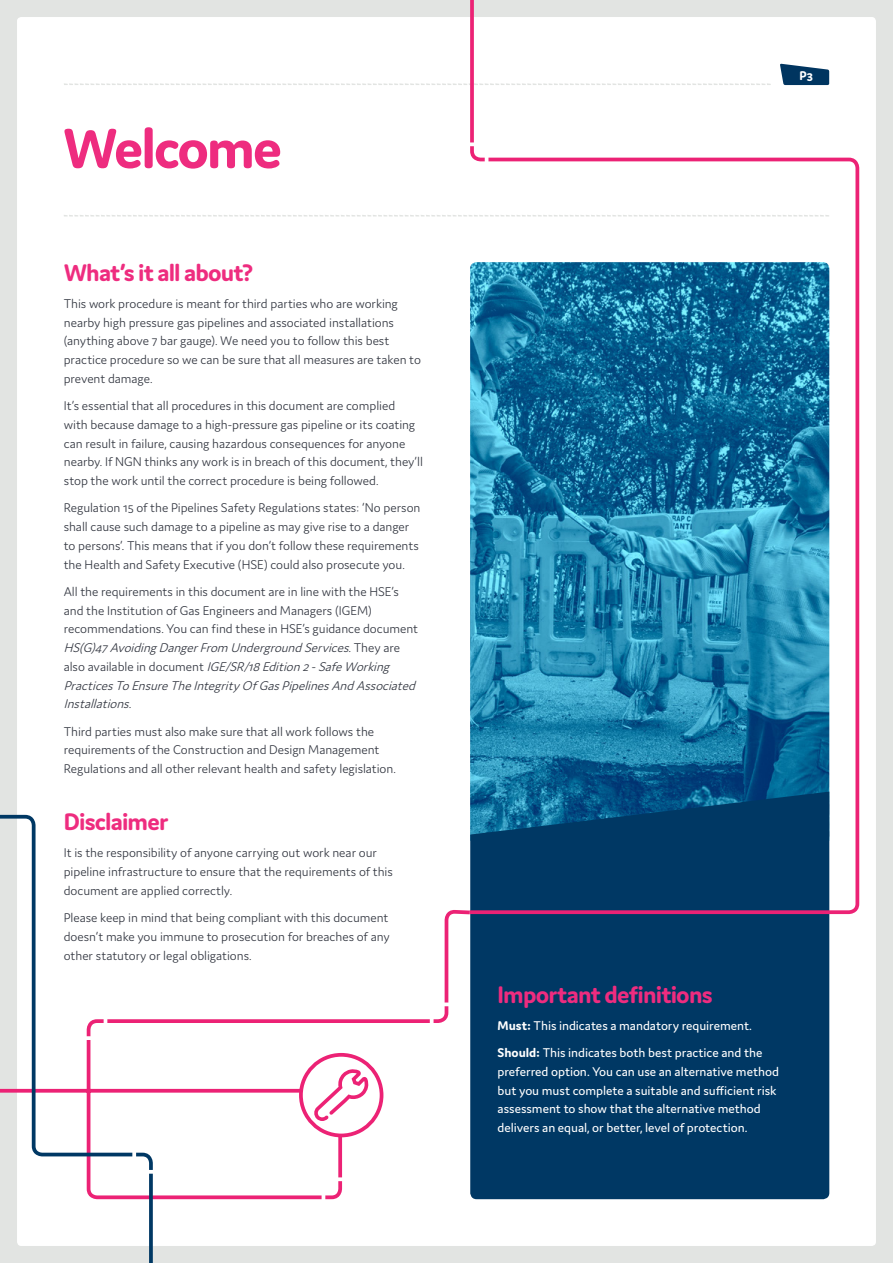
<style>
.page{position:relative;width:893px;height:1263px;background:#e2e4e2}
.page>*{position:absolute;margin:0;border:0;box-sizing:border-box;transform-origin:0 0}
.Heading{font:700 60px "Domus";letter-spacing:-.04em;color:#ee2c7f}
.Subhead_1{font:700 25.5px "Domus";letter-spacing:-.035em;color:#ee2c7f}
.Body{font:300 13.5px/18.8px "Domus";letter-spacing:-.005em;color:#323640}
.Body-2{font:13.5px/18.8px "Domus";letter-spacing:-.005em;color:#fff}
.Page_number{font:700 13.5px "Domus";color:#fff}
.s1{font-style:italic}
.s2{font-weight:700}
</style>
<div class="page">
<div style="left:17px;top:17px;width:859px;height:1229px;background:#fff;border-radius:4px"></div>
<svg style="left:64px;top:83px;width:402px;height:2px"></svg>
<div style="left:474px;top:916px;width:355px;height:283px;background:#003864"></div>
<svg style="left:64px;top:215px;width:402px;height:1px"></svg>
<svg style="left:155px;top:910px;width:319px;height:290px"></svg>
<svg style="left:0;top:814px;width:155px;height:449px"></svg>
<svg style="left:301px;top:1055px;width:81px;height:80px"></svg>
<div style="left:299px;top:1053px;width:84px;height:84px;border:4px solid #ec2275;border-radius:50%"></div>
<svg style="left:313px;top:1069px;width:56px;height:52px"></svg>
<svg style="left:322px;top:1189px;width:3px;height:11px"></svg>
<hr style="left:334px;top:1177px;width:13px;height:4px;background:#fff">
<svg style="left:104px;top:1015px;width:3px;height:13px"></svg>
<hr style="left:82px;top:1036px;width:13px;height:4px;background:#fff">
<hr style="left:145px;top:1170px;width:12px;height:4px;background:#fff">
<hr style="left:132px;top:1149px;width:4px;height:12px;background:#fff">
<hr style="left:430px;top:1015px;width:4px;height:12px;background:#fff">
<hr style="left:442px;top:1002px;width:13px;height:4px;background:#fff">
<svg style="left:466px;top:0;width:394px;height:916px"></svg>
<hr style="left:463px;top:142px;width:13px;height:4px;background:#fff">
<svg style="left:485px;top:155px;width:3px;height:12px"></svg>
<p class="Heading" style="left:63px;top:115px;width:221px">Welcome</p>
<p class="Subhead_1" style="left:64px;top:258px;width:191px">What’s it all about?</p>
<p class="Body" style="left:64px;top:294px;width:359px">This work procedure is meant for third parties who are working nearby high pressure gas pipelines and associated installations (anything above 7 bar gauge). We need you to follow this best practice procedure so we can be sure that all measures are taken to prevent damage.</p>
<p class="Body" style="left:64px;top:396px;width:361px">It’s essential that all procedures in this document are complied<br>with because damage to a high-pressure gas pipeline or its coating can result in failure, causing hazardous consequences for anyone nearby. If NGN thinks any work is in breach of this document, they’ll stop the work until the correct procedure is being followed.</p>
<p class="Body" style="left:64px;top:499px;width:358px">Regulation 15 of the Pipelines Safety Regulations states: ‘No person shall cause such damage to a pipeline as may give rise to a danger to persons’. This means that if you don’t follow these requirements the Health and Safety Executive (HSE) could also prosecute you.</p>
<p class="Body" style="left:64px;top:582px;width:357px">All the requirements in this document are in line with the HSE’s and the Institution of Gas Engineers and Managers (IGEM) recommendations. You can find these in HSE’s guidance document <span class="s1">HS(G)47AvoidingDangerFrom UndergroundServices.</span>T h e y a r e<br>a l s o a v a i l a b l e i n d o c u m e n t <span class="s1">IGE/SR/18Edition2-SafeWorking PracticesToEnsureTheIntegrityOfGasPipelinesAndAssociated Installations.</span></p>
<p class="Body" style="left:64px;top:722px;width:334px">Third parties must also make sure that all work follows the requirements of the Construction and Design Management<br>Regulations and all other relevant health and safety legislation.</p>
<p class="Subhead_1" style="left:64px;top:808px;width:106px">Disclaimer</p>
<p class="Body" style="left:64px;top:843px;width:331px">It is the responsibility of anyone carrying out work near our pipeline infrastructure to ensure that the requirements of this document are applied correctly.</p>
<p class="Body" style="left:64px;top:908px;width:327px;text-align:justify">Please keep in mind that being compliant with this document doesn’t make you immune to prosecution for breaches of any other statutory or legal obligations.</p>
<p class="Page_number" style="left:799px;top:68px;width:15px">P3</p>
<p class="Subhead_1" style="left:497px;top:980px;width:217px">Important definitions</p>
<p class="Body-2" style="left:497px;top:1016px;width:256px"><span class="s2">Must:</span> This indicates a mandatory requirement.</p>
<p class="Body-2" style="left:497px;top:1043px;width:283px"><span class="s2">Should:</span> This indicates both best practice and the preferred option. You can use an alternative method but you must complete a suitable and sufficient risk assessment to show that the alternative method delivers an equal, or better, level of protection.</p>
</div>
